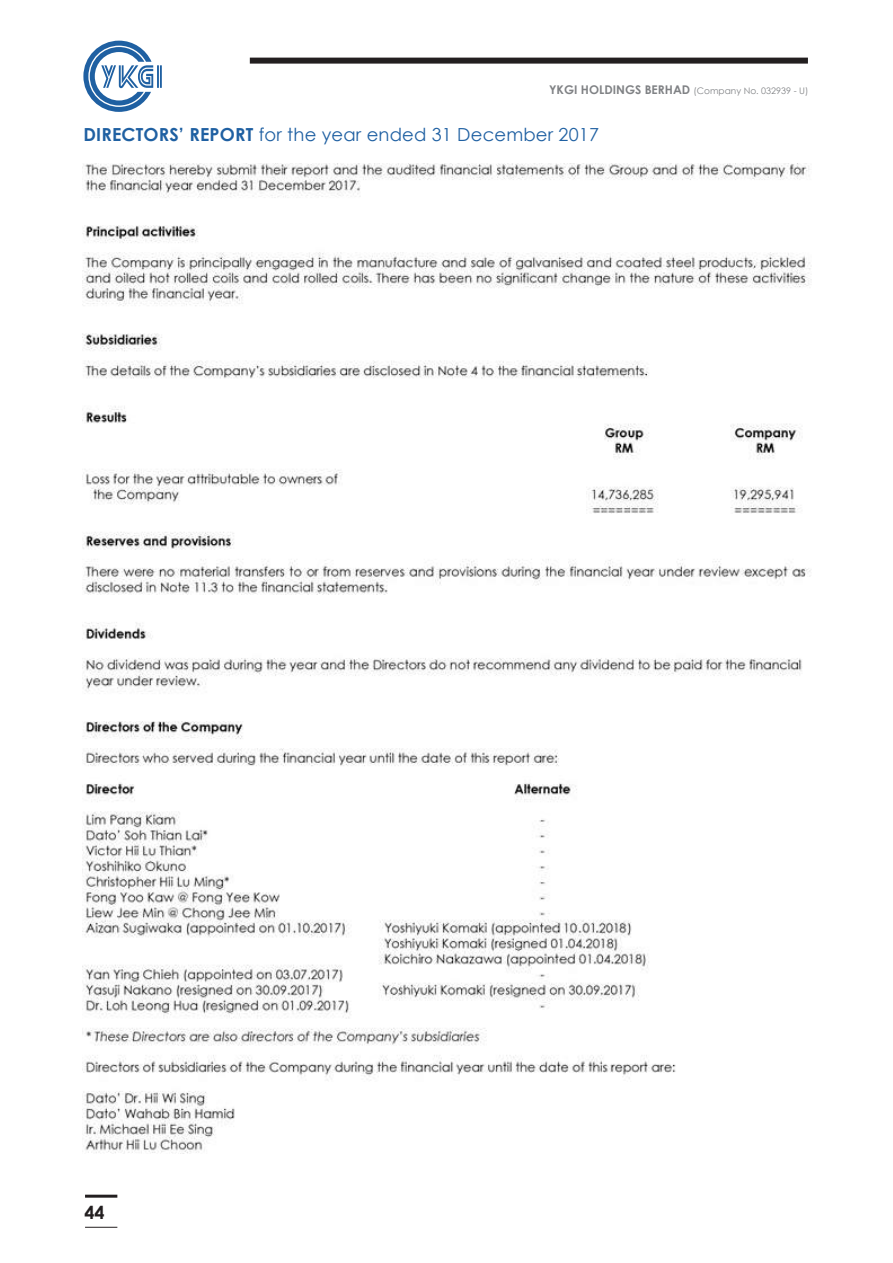
<style>
.page{position:relative;width:893px;height:1263px;background:#fff}
.page>*{position:absolute;margin:0;border:0;box-sizing:border-box;transform-origin:0 0}
.t1{font:18px "Century Gothic";letter-spacing:.01em;color:#1f60a2}
.t2{font:700 18px "Century Gothic";color:#231f20}
.t3{font:9px "Century Gothic";color:#808285}
.s1{font-weight:700;font-size:12px}
.s2{font-weight:700}
</style>
<div class="page">
<hr style="left:157px;top:65px;width:2px;height:23px;background:#1f60a2">
<hr style="left:160px;top:65px;width:2px;height:23px;background:#1f60a2">
<svg style="left:83px;top:41px;width:70px;height:71px"></svg>
<div style="left:250px;top:58px;width:558px;height:6px;background:#231f20"></div>
<img style="left:82px;top:164px;width:730px;height:989px">
<hr style="left:85px;top:1227px;width:32px;height:1px;background:#231f20">
<hr style="left:85px;top:1195px;width:32px;height:3px;background:#231f20">
<p class="t3" style="left:549px;top:85px;width:261px"><span class="s1">YKGI HOLDINGS BERHAD</span> (Company No. 032939 - U)</p>
<p class="t1" style="left:83px;top:123px;width:517px"><span class="s2">DIRECTORS’ REPORT</span> for the year ended 31 December 2017</p>
<p class="t2" style="left:85px;top:1201px;width:22px">44</p>
</div>
